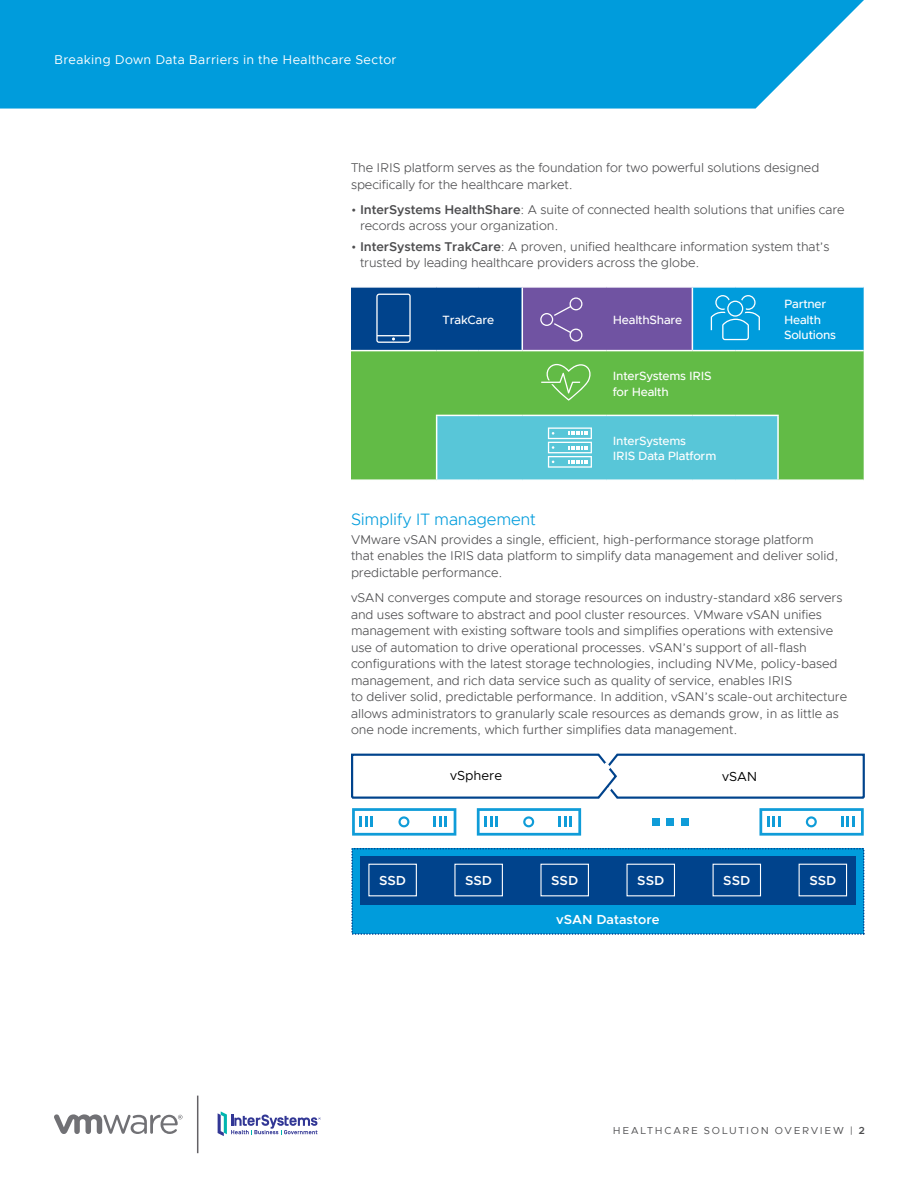
<style>
.page{position:relative;width:918px;height:1188px;background:#fff}
.page>*{position:absolute;margin:0;border:0;box-sizing:border-box;transform-origin:0 0}
.t1{font:300 16.5px "Metropolis";letter-spacing:-.01em;color:#009cdc}
.t2{font:600 13.2px "Metropolis";color:#fff}
.t3{font:13.2px "Metropolis";color:#000}
.t4{font:300 12.75px/16.5px "Metropolis";letter-spacing:-.005em;color:#4d4d4f}
.t5{font:12.75px "Metropolis";letter-spacing:.025em;color:#fff}
.t6{font:500 12px/15.8px "Metropolis";letter-spacing:-.015em;color:#fff}
.t7{font:10.2px "Metropolis";letter-spacing:.17em;color:#4d4d4f}
.s1{font-weight:600}
</style>
<div class="page">
<svg style="left:54px;top:1114px;width:129px;height:20px"></svg>
<svg style="left:0;top:0;width:864px;height:109px;background:#10a2de"></svg>
<hr style="left:197px;top:1096px;width:1px;height:57px;background:#636165">
<svg style="left:218px;top:1111px;width:103px;height:25px"></svg>
<div style="left:351px;top:351px;width:513px;height:128px;background:#62bb46"></div>
<hr style="left:436px;top:415px;width:43px;height:1px;background:#fff">
<hr style="left:436px;top:416px;width:1px;height:63px;background:#fff">
<hr style="left:735px;top:415px;width:44px;height:1px;background:#fff">
<hr style="left:777px;top:416px;width:2px;height:63px;background:#fff">
<svg style="left:351px;top:287px;width:513px;height:64px;background:#316eb2"></svg>
<svg style="left:541px;top:364px;width:52px;height:37px;background:#75c35d"></svg>
<svg style="left:437px;top:415px;width:341px;height:65px;background:#61c9da"></svg>
<svg style="left:351px;top:754px;width:514px;height:45px"></svg>
<div style="left:352px;top:849px;width:512px;height:85px;background:#009cdc"></div>
<div style="left:351px;top:848px;width:514px;height:87px;border:2px dashed #00438c"></div>
<div style="left:360px;top:856px;width:495px;height:49px;background:#00438c"></div>
<svg style="left:352px;top:808px;width:104px;height:28px"></svg>
<svg style="left:477px;top:808px;width:104px;height:28px"></svg>
<svg style="left:759px;top:808px;width:105px;height:28px"></svg>
<div style="left:652px;top:818px;width:8px;height:8px;background:#0f9cd8"></div>
<div style="left:666px;top:818px;width:8px;height:8px;background:#0f9cd8"></div>
<div style="left:681px;top:818px;width:8px;height:8px;background:#0f9cd8"></div>
<div style="left:368px;top:864px;width:49px;height:32px;border:1px solid #fff"></div>
<div style="left:454px;top:864px;width:49px;height:32px;border:1px solid #fff"></div>
<div style="left:540px;top:864px;width:49px;height:32px;border:1px solid #fff"></div>
<div style="left:626px;top:864px;width:49px;height:32px;border:1px solid #fff"></div>
<div style="left:713px;top:864px;width:48px;height:32px;border:1px solid #fff"></div>
<div style="left:799px;top:864px;width:48px;height:32px;border:1px solid #fff"></div>
<p class="t5" style="left:54px;top:52px;width:344px">Breaking Down Data Barriers in the Healthcare Sector</p>
<p class="t4" style="left:351px;top:159px;width:470px">The IRIS platform serves as the foundation for two powerful solutions designed specifically for the healthcare market.</p>
<p class="t4" style="left:360px;top:201px;width:486px;text-indent:-9px">• <span class="s1">InterSystems HealthShare</span>: A suite of connected health solutions that unifies care records across your organization.</p>
<p class="t4" style="left:360px;top:238px;width:471px;text-indent:-9px">• <span class="s1">InterSystems TrakCare</span>: A proven, unified healthcare information system that’s trusted by leading healthcare providers across the globe.</p>
<p class="t6" style="left:443px;top:312px;width:53px">TrakCare</p>
<p class="t6" style="left:613px;top:312px;width:71px">HealthShare</p>
<p class="t6" style="left:613px;top:368px;width:100px">InterSystems IRIS for Health</p>
<p class="t6" style="left:613px;top:433px;width:105px">InterSystems<br>IRIS Data Platform</p>
<p class="t6" style="left:784px;top:296px;width:54px">Partner<br>Health<br>Solutions</p>
<p class="t1" style="left:351px;top:509px;width:186px">Simplify IT management</p>
<p class="t4" style="left:351px;top:531px;width:489px">VMware vSAN provides a single, efficient, high‑performance storage platform that enables the IRIS data platform to simplify data management and deliver solid, predictable performance.</p>
<p class="t4" style="left:351px;top:590px;width:498px">vSAN converges compute and storage resources on industry‑standard x86 servers and uses software to abstract and pool cluster resources. VMware vSAN unifies management with existing software tools and simplifies operations with extensive use of automation to drive operational processes. vSAN’s support of all-flash configurations with the latest storage technologies, including NVMe, policy- based management, and rich data service such as quality of service, enables IRIS<br>to deliver solid, predictable performance. In addition, vSAN’s scale‑out architecture allows administrators to granularly scale resources as demands grow, in as little as one node increments, which further simplifies data management.</p>
<p class="t3" style="left:450px;top:768px;width:53px">vSphere</p>
<p class="t3" style="left:722px;top:769px;width:37px">vSAN</p>
<p class="t2" style="left:379px;top:872px;width:28px">SSD</p>
<p class="t2" style="left:465px;top:872px;width:28px">SSD</p>
<p class="t2" style="left:551px;top:872px;width:28px">SSD</p>
<p class="t2" style="left:637px;top:872px;width:28px">SSD</p>
<p class="t2" style="left:723px;top:872px;width:28px">SSD</p>
<p class="t2" style="left:809px;top:872px;width:28px">SSD</p>
<p class="t2" style="left:556px;top:911px;width:105px">vSAN Datastore</p>
<p class="t7" style="left:613px;top:1124px;width:253px">HEALTHCARE SOLUTION OVERVIEW | <span class="s1">2</span></p>
</div>
